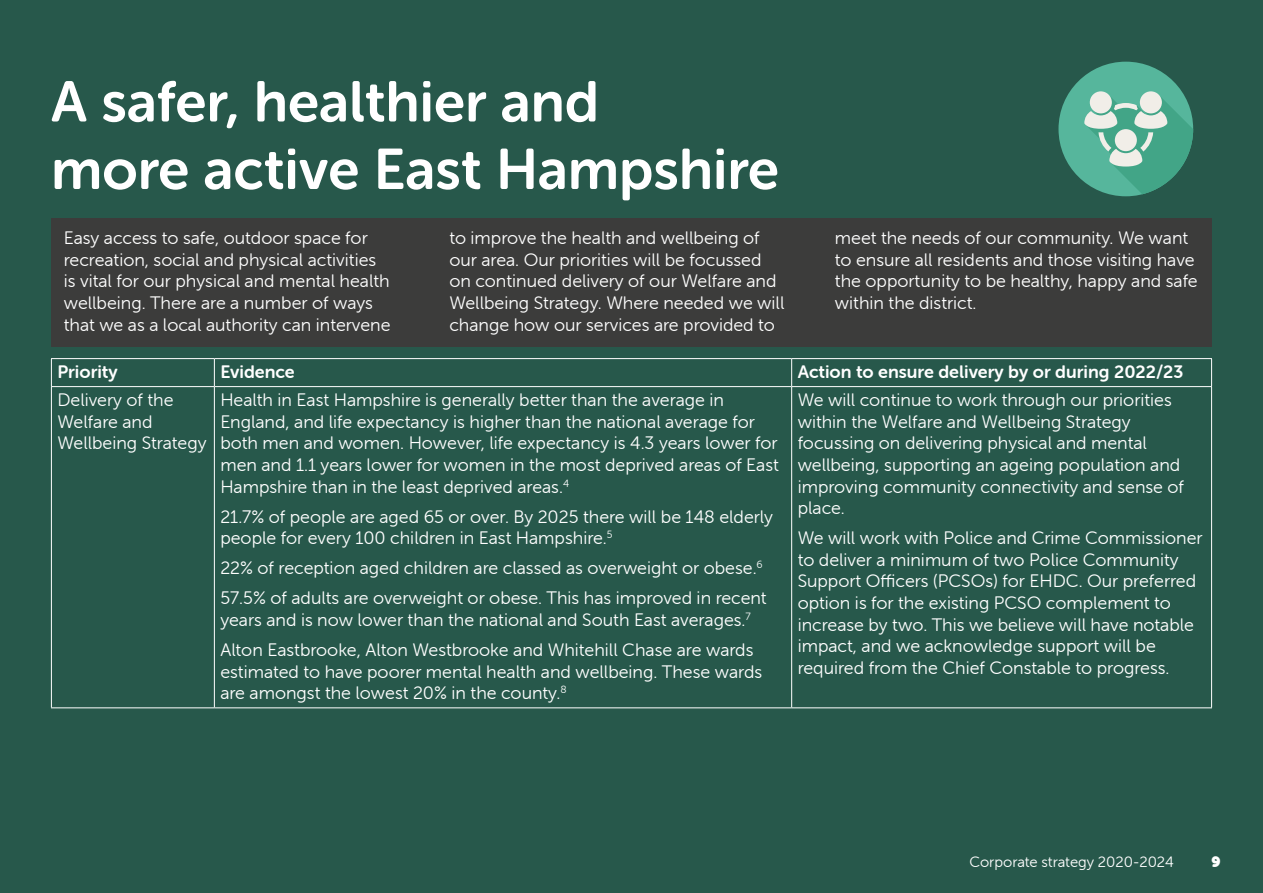
<style>
.page{position:relative;width:1263px;height:893px;background:#27584b}
.page>*{position:absolute;margin:0;border:0;box-sizing:border-box;transform-origin:0 0}
.t1{font:57px/67.5px "Museo Sans Rounded 700";color:#fff}
.Table_body{font:18px/21.6px "Museo Sans Rounded 300";color:#fff}
.t2{font:18px "Museo Sans Rounded 700";color:#fff}
.t3{font:15px "Museo Sans Rounded 300";color:#fff}
.t4{font:15px "Museo Sans Rounded";color:#fff}
</style>
<div class="page">
<div style="left:1058px;top:62px;width:135px;height:134px;background:#56b69c;border-radius:50%"></div>
<svg style="left:1140px;top:91px;width:22px;height:22px"></svg>
<svg style="left:1090px;top:91px;width:22px;height:22px"></svg>
<svg style="left:1084px;top:95px;width:109px;height:99px"></svg>
<div style="left:51px;top:218px;width:1161px;height:128px;background:#3c3c3b"></div>
<hr style="left:51px;top:387px;width:1px;height:320px;background:#fff">
<hr style="left:214px;top:387px;width:1px;height:320px;background:#fff">
<hr style="left:791px;top:387px;width:1px;height:320px;background:#fff">
<hr style="left:1211px;top:387px;width:1px;height:320px;background:#fff">
<hr style="left:51px;top:358px;width:163px;height:1px;background:#fff">
<svg style="left:51px;top:359px;width:1px;height:27px"></svg>
<hr style="left:214px;top:358px;width:578px;height:1px;background:#fff">
<svg style="left:214px;top:359px;width:1px;height:27px"></svg>
<hr style="left:792px;top:358px;width:420px;height:1px;background:#fff">
<svg style="left:791px;top:359px;width:1px;height:27px"></svg>
<svg style="left:1211px;top:359px;width:1px;height:27px"></svg>
<hr style="left:51px;top:386px;width:163px;height:1px;background:#fff">
<hr style="left:214px;top:386px;width:578px;height:1px;background:#fff">
<hr style="left:792px;top:386px;width:420px;height:1px;background:#fff">
<hr style="left:51px;top:707px;width:163px;height:1px;background:#fff">
<hr style="left:214px;top:707px;width:578px;height:1px;background:#fff">
<hr style="left:792px;top:707px;width:420px;height:1px;background:#fff">
<p class="t1" style="left:51px;top:68px;width:729px">A safer, healthier and<br>more active East Hampshire</p>
<p class="Table_body" style="left:64px;top:227px;width:328px">Easy access to safe, outdoor space for recreation, social and physical activities is vital for our physical and mental health wellbeing. There are a number of ways that we as a local authority can intervene</p>
<p class="Table_body" style="left:449px;top:227px;width:337px">to improve the health and wellbeing of our area. Our priorities will be focussed on continued delivery of our Welfare and Wellbeing Strategy. Where needed we will change how our services are provided to</p>
<p class="Table_body" style="left:835px;top:227px;width:364px">meet the needs of our community. We want to ensure all residents and those visiting have the opportunity to be healthy, happy and safe within the district.</p>
<p class="t2" style="left:57px;top:362px;width:62px">Priority</p>
<p class="t2" style="left:220px;top:362px;width:76px">Evidence</p>
<p class="t2" style="left:798px;top:362px;width:387px">Action to ensure delivery by or during 2022/23</p>
<p class="Table_body" style="left:57px;top:389px;width:151px">Delivery of the<br>Welfare and<br>Wellbeing Strategy</p>
<p class="Table_body" style="left:220px;top:389px;width:560px">Health in East Hampshire is generally better than the average in England, and life expectancy is higher than the national average for both men and women. However, life expectancy is 4.3 years lower for men and 1.1 years lower for women in the most deprived areas of East Hampshire than in the least deprived areas.<sup>4</sup></p>
<p class="Table_body" style="left:220px;top:506px;width:554px">21.7% of people are aged 65 or over. By 2025 there will be 148 elderly people for every 100 children in East Hampshire.<sup>5</sup></p>
<p class="Table_body" style="left:220px;top:557px;width:544px">22% of reception aged children are classed as overweight or obese.<sup>6</sup></p>
<p class="Table_body" style="left:220px;top:588px;width:548px">57.5% of adults are overweight or obese. This has improved in recent years and is now lower than the national and South East averages.<sup>7</sup></p>
<p class="Table_body" style="left:220px;top:639px;width:543px">Alton Eastbrooke, Alton Westbrooke and Whitehill Chase are wards estimated to have poorer mental health and wellbeing. These wards are amongst the lowest 20% in the county.<sup>8</sup></p>
<p class="Table_body" style="left:798px;top:389px;width:388px">We will continue to work through our priorities within the Welfare and Wellbeing Strategy focussing on delivering physical and mental wellbeing, supporting an ageing population and improving community connectivity and sense of place.</p>
<p class="Table_body" style="left:798px;top:527px;width:406px">We will work with Police and Crime Commissioner to deliver a minimum of two Police Community Support Officers (PCSOs) for EHDC. Our preferred option is for the existing PCSO complement to increase by two. This we believe will have notable impact, and we acknowledge support will be required from the Chief Constable to progress.</p>
<p class="t3" style="left:969px;top:853px;width:206px">Corporate strategy 2020-2024</p>
<p class="t4" style="left:1211px;top:853px;width:11px">9</p>
</div>
